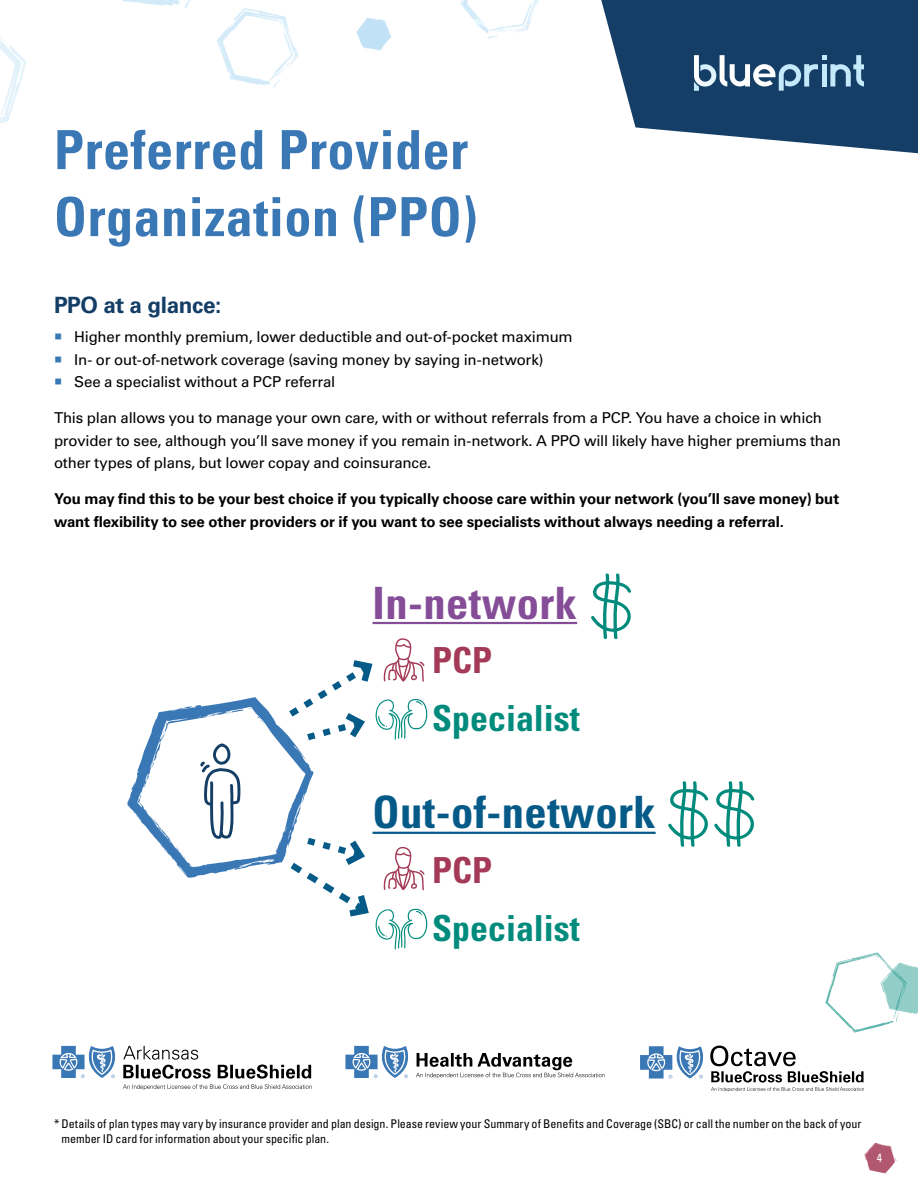
<style>
.page{position:relative;width:918px;height:1188px;background:#fff}
.page>*{position:absolute;margin:0;border:0;box-sizing:border-box;transform-origin:0 0}
.Heading_2_-_primary_blue{font:700 condensed 54px/67.1px "Univers LT Std";letter-spacing:.01em;color:#3a77b5}
.Heading_2{font:700 condensed 44.55px "Univers LT Std";letter-spacing:.01em;color:#055a88}
.Heading_2-2{font:700 condensed 44.55px "Univers LT Std";letter-spacing:.01em;color:#854d98}
.Heading_2-3{font:700 condensed 35.85px "Univers LT Std";color:#008b7d}
.Heading_2-4{font:700 condensed 35.85px "Univers LT Std";color:#a43a57}
.Heading_4{font:700 22.5px "Univers LT Std";letter-spacing:-.02em;color:#143e66}
.t1{font:15px/22.5px "Univers LT Std";letter-spacing:-.015em;color:#000}
.t2{font:700 15px/22.5px "Univers LT Std";letter-spacing:-.005em;color:#000}
.t3{font:condensed 12px/15px "Univers LT Std";letter-spacing:-.005em;color:#000}
.t4{font:condensed 12px "Univers LT Std";color:#fff}
.s1{color:#3a77b5}
</style>
<div class="page">
<svg style="left:345px;top:1046px;width:260px;height:32px"></svg>
<svg style="left:52px;top:1046px;width:260px;height:44px"></svg>
<svg style="left:640px;top:1046px;width:224px;height:46px"></svg>
<svg style="left:825px;top:953px;width:93px;height:80px"></svg>
<hr style="left:373px;top:622px;width:204px;height:2px;background:#854d98">
<hr style="left:373px;top:832px;width:283px;height:2px;background:#055a88">
<svg style="left:127px;top:638px;width:301px;height:312px"></svg>
<svg style="left:668px;top:781px;width:87px;height:66px"></svg>
<svg style="left:591px;top:573px;width:41px;height:66px"></svg>
<svg style="left:356px;top:0;width:183px;height:51px"></svg>
<svg style="left:122px;top:0;width:177px;height:88px"></svg>
<svg style="left:0;top:36px;width:26px;height:87px"></svg>
<svg style="left:601px;top:0;width:317px;height:154px;fill:#143e66"></svg>
<svg style="left:694px;top:0;width:199px;height:91px;background:#2b5277"></svg>
<svg style="left:864px;top:1143px;width:32px;height:31px"></svg>
<p class="Heading_2_-_primary_blue" style="left:54px;top:116px;width:425px">Preferred Provider<br>Organization (PPO)</p>
<p class="Heading_4" style="left:54px;top:291px;width:169px">PPO at a glance:</p>
<p class="t1" style="left:54px;top:325px;width:520px"><span class="s1">○</span> Higher monthly premium, lower deductible and out-of-pocket maximum</p>
<p class="t1" style="left:54px;top:348px;width:491px"><span class="s1">○</span> In- or out-of-network coverage (saving money by saying in-network)</p>
<p class="t1" style="left:54px;top:370px;width:283px"><span class="s1">○</span> See a specialist without a PCP referral</p>
<p class="t1" style="left:54px;top:406px;width:789px">This plan allows you to manage your own care, with or without referrals from a PCP. You have a choice in which provider to see, although you’ll save money if you remain in-network. A PPO will likely have higher premiums than other types of plans, but lower copay and coinsurance.</p>
<p class="t2" style="left:54px;top:488px;width:787px">You may find this to be your best choice if you typically choose care within your network (you’ll save money) but want flexibility to see other providers or if you want to see specialists without always needing a referral.</p>
<p class="Heading_2-2" style="left:373px;top:575px;width:206px">In-network</p>
<p class="Heading_2-4" style="left:432px;top:638px;width:61px">PCP</p>
<p class="Heading_2-3" style="left:432px;top:697px;width:149px">Specialist</p>
<p class="Heading_2" style="left:373px;top:785px;width:285px">Out-of-network</p>
<p class="Heading_2-4" style="left:432px;top:848px;width:61px">PCP</p>
<p class="Heading_2-3" style="left:432px;top:906px;width:149px">Specialist</p>
<p class="t3" style="left:62px;top:1116px;width:801px;text-indent:-8px">* Details of plan types may vary by insurance provider and plan design. Please review your Summary of Benefits and Coverage (SBC) or call the number on the back of your member ID card for information about your specific plan.</p>
<p class="t4" style="left:877px;top:1150px;width:7px">4</p>
</div>
